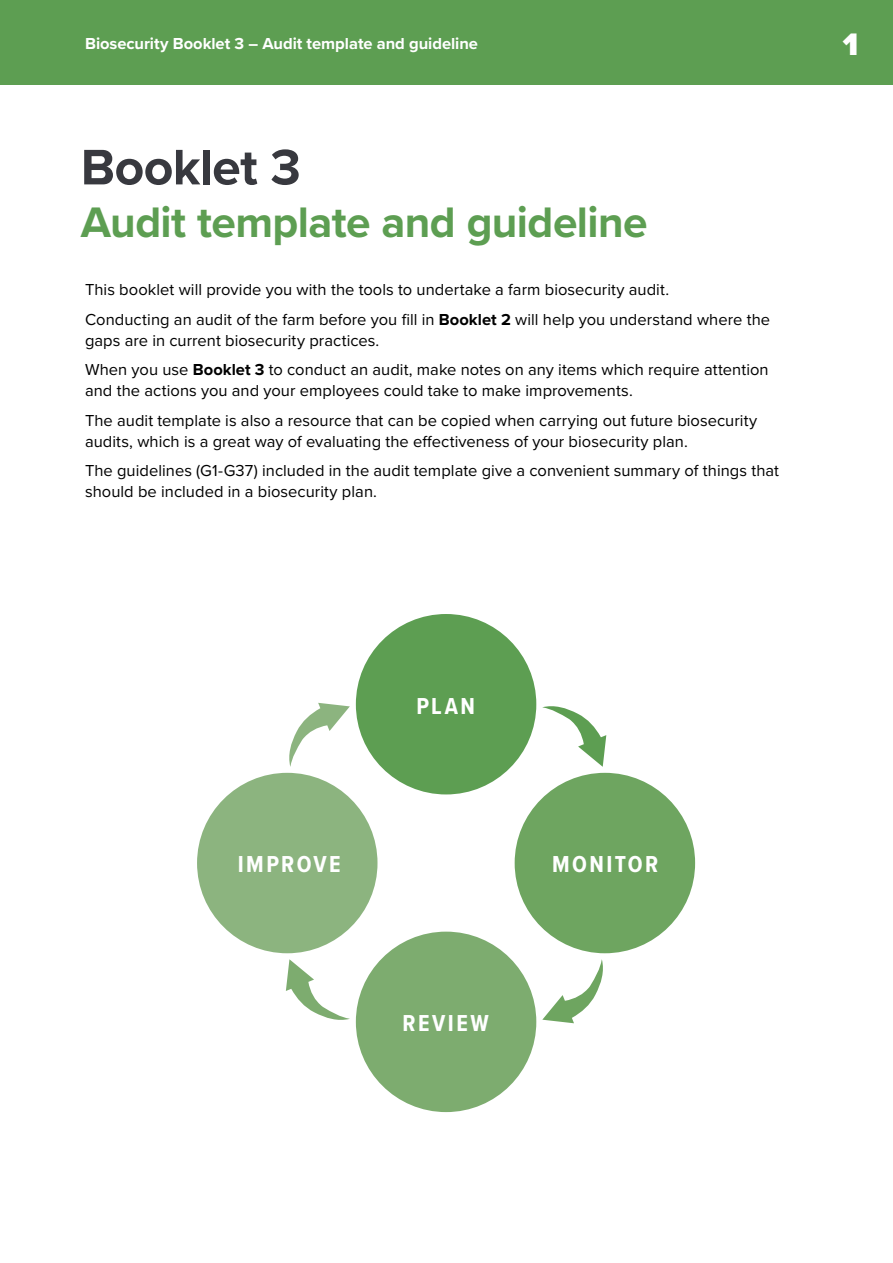
<style>
.page{position:relative;width:893px;height:1263px;background:#fff}
.page>*{position:absolute;margin:0;border:0;box-sizing:border-box;transform-origin:0 0}
.t1{font:700 51.75px "Proxima Nova";letter-spacing:-.01em;color:#38393f}
.t2{font:700 44.25px "Proxima Nova";letter-spacing:-.015em;color:#5d9e52}
.t3{font:900 32.25px "Proxima Nova";color:#fff}
.t4{font:700 24px "Proxima Nova Cond";letter-spacing:.1em;color:#fff}
.t5{font:16.5px/29.5px "Proxima Nova";letter-spacing:.005em;color:#000}
.t6{font:700 16.5px "Proxima Nova";color:#fff}
.s1{font-weight:700}
</style>
<div class="page">
<div style="left:0;top:0;width:893px;height:85px;background:#5d9e52"></div>
<div style="left:356px;top:614px;width:180px;height:180px;background:#5d9e52;border-radius:50%"></div>
<div style="left:197px;top:773px;width:180px;height:180px;background:#8cb47f;border-radius:50%"></div>
<div style="left:356px;top:932px;width:180px;height:180px;background:#7dac6f;border-radius:50%"></div>
<div style="left:515px;top:773px;width:180px;height:180px;background:#6ea560;border-radius:50%"></div>
<svg style="left:542px;top:706px;width:64px;height:61px"></svg>
<svg style="left:542px;top:959px;width:61px;height:64px"></svg>
<svg style="left:286px;top:959px;width:64px;height:61px"></svg>
<svg style="left:289px;top:703px;width:61px;height:64px"></svg>
<p class="t6" style="left:85px;top:31px;width:394px">Biosecurity Booklet 3 – Audit template and guideline</p>
<h3 class="t3" style="left:843px;top:20px;width:17px">1</h3>
<h1 class="t1" style="left:81px;top:129px;width:221px">Booklet 3</h1>
<h2 class="t2" style="left:81px;top:189px;width:568px">Audit template and guideline</h2>
<p class="t5" style="left:85px;top:274px;width:687px">This booklet will provide you with the tools to undertake a farm biosecurity audit.<br>Conducting an audit of the farm before you fill in <span class="s1">Booklet 2</span> will help you understand where the</p>
<p class="t5" style="left:85px;top:325px;width:685px">gaps are in current biosecurity practices.<br>When you use <span class="s1">Booklet 3</span> to conduct an audit, make notes on any items which require attention</p>
<p class="t5" style="left:85px;top:375px;width:674px">and the actions you and your employees could take to make improvements.<br>The audit template is also a resource that can be copied when carrying out future biosecurity</p>
<p class="t5" style="left:85px;top:426px;width:696px">audits, which is a great way of evaluating the effectiveness of your biosecurity plan.<br>The guidelines (G1-G37) included in the audit template give a convenient summary of things that</p>
<p class="t5" style="left:85px;top:476px;width:293px">should be included in a biosecurity plan.</p>
<h3 class="t4" style="left:416px;top:688px;width:60px">PLAN</h3>
<h3 class="t4" style="left:238px;top:847px;width:104px">IMPROVE</h3>
<h3 class="t4" style="left:552px;top:847px;width:108px">MONITOR</h3>
<h3 class="t4" style="left:402px;top:1006px;width:88px">REVIEW</h3>
</div>
